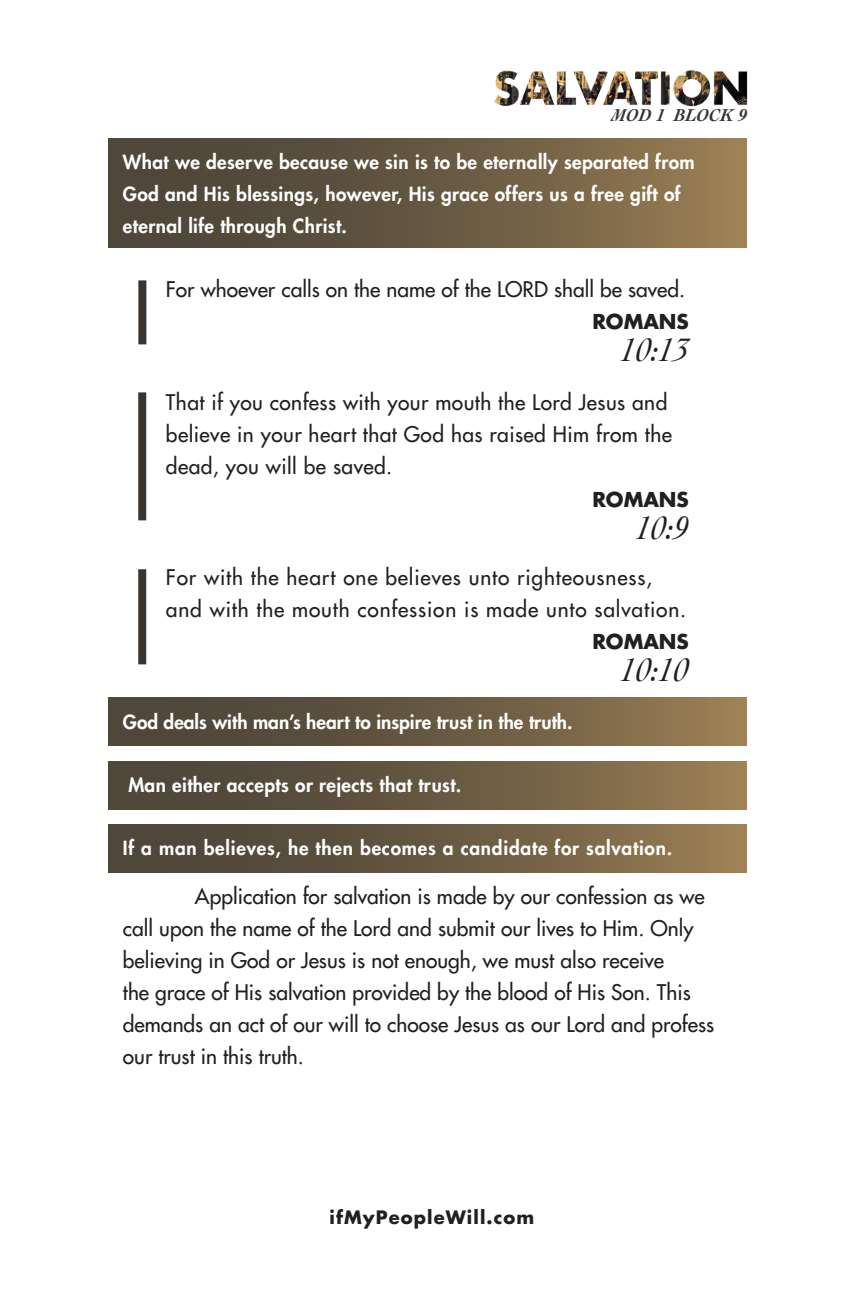
<style>
.page{position:relative;width:864px;height:1296px;background:#fff}
.page>*{position:absolute;margin:0;border:0;box-sizing:border-box;transform-origin:0 0}
.t1{font:italic 34px "Cochin";color:#231f20}
.t2{font:500 21px/32px "Futura Std";color:#231f20}
.t3{font:500 21px/32px "Futura Std";letter-spacing:.02em;color:#231f20}
.t4{font:500 21px/32px "Futura Std";letter-spacing:.04em;color:#231f20}
.t5{font:700 20px "Futura Std";color:#231f20}
.t6{font:800 19px/32px "Futura Std";letter-spacing:.02em;color:#fff}
.t7{font:800 19px "Futura Std";letter-spacing:.04em;color:#fff}
.t8{font:800 19px "Futura Std";color:#fff}
.t9{font:700 18px "Futura Std";letter-spacing:.06em;color:#231f20}
.t10{font:italic 700 18px "Cochin";color:#393430}
</style>
<div class="page">
<div style="left:108px;top:698px;width:639px;height:48px;background:linear-gradient(to right,#423d36,#957a51)"></div>
<div style="left:108px;top:762px;width:639px;height:48px;background:linear-gradient(to right,#423d36,#957a51)"></div>
<div style="left:108px;top:824px;width:639px;height:48px;background:linear-gradient(to right,#423d36,#957a51)"></div>
<div style="left:108px;top:138px;width:639px;height:110px;background:linear-gradient(to right,#423d36,#957a51)"></div>
<div style="left:138px;top:280px;width:8px;height:64px;background:#393430"></div>
<div style="left:138px;top:392px;width:8px;height:128px;background:#393430"></div>
<div style="left:138px;top:569px;width:8px;height:95px;background:#393430"></div>
<img style="left:494px;top:70px;width:254px;height:37px">
<p class="t10" style="left:612px;top:103px;width:136px">MOD 1 BLOCK 9</p>
<p class="t6" style="left:123px;top:146px;width:573px">What we deserve because we sin is to be eternally separated from<br>God and His blessings, however, His grace offers us a free gift of eternal life through Christ.</p>
<p class="t2" style="left:166px;top:274px;width:521px">For whoever calls on the name of the LORD shall be saved.</p>
<p class="t5" style="left:592px;top:308px;width:98px">ROMANS</p>
<p class="t1" style="left:621px;top:327px;width:69px">10:13</p>
<p class="t3" style="left:166px;top:386px;width:508px">That if you confess with your mouth the Lord Jesus and believe in your heart that God has raised Him from the dead, you will be saved.</p>
<p class="t5" style="left:592px;top:486px;width:98px">ROMANS</p>
<p class="t1" style="left:636px;top:505px;width:54px">10:9</p>
<p class="t4" style="left:166px;top:561px;width:522px">For with the heart one believes unto righteousness, and with the mouth confession is made unto salvation.</p>
<p class="t8" style="left:123px;top:710px;width:451px">God deals with man’s heart to inspire trust in the truth.</p>
<p class="t6" style="left:128px;top:769px;width:335px">Man either accepts or rejects that trust.</p>
<p class="t5" style="left:592px;top:628px;width:98px">ROMANS</p>
<p class="t1" style="left:621px;top:647px;width:69px">10:10</p>
<p class="t7" style="left:123px;top:836px;width:551px">If a man believes, he then becomes a candidate for salvation.</p>
<p class="t2" style="left:123px;top:881px;width:593px;text-indent:72px">Application for salvation is made by our confession as we call upon the name of the Lord and submit our lives to Him. Only believing in God or Jesus is not enough, we must also receive<br>the grace of His salvation provided by the blood of His Son. This demands an act of our will to choose Jesus as our Lord and profess our trust in this truth.</p>
<p class="t9" style="left:330px;top:1205px;width:206px">ifMyPeopleWill.com</p>
</div>
